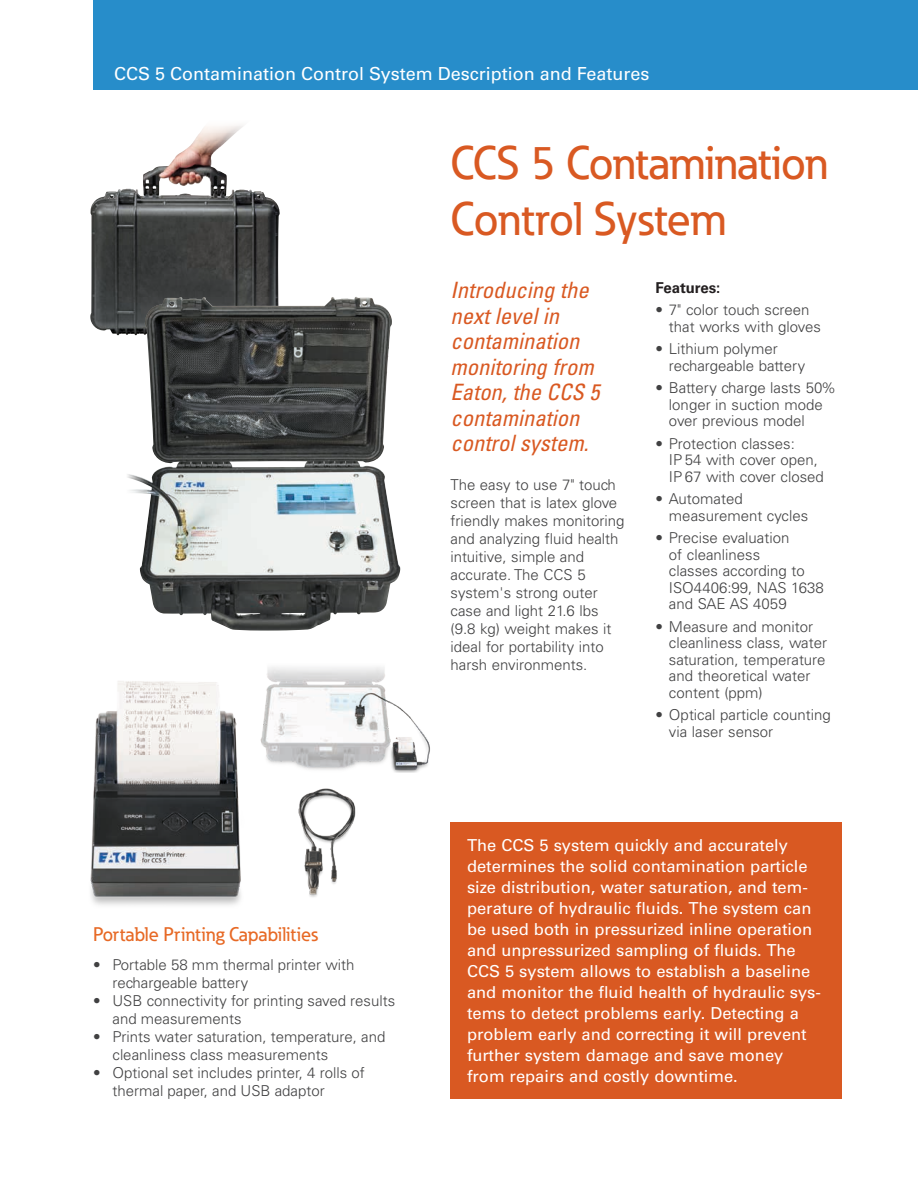
<style>
.page{position:relative;width:918px;height:1188px;background:#fff}
.page>*{position:absolute;margin:0;border:0;box-sizing:border-box;transform-origin:0 0}
.t1{font:500 46.5px/55.8px "Eaton";letter-spacing:-.015em;color:#d95922}
.t2{font:italic condensed 22.5px/25.5px "Univers LT Std";color:#d95922}
.t3{font:500 19.5px "Eaton";color:#e76925}
.t4{font:18px "Univers LT Std";color:#fff}
.t5{font:16.5px/21px "Univers LT Std";color:#fff}
.t6{font:300 15px/16.5px "Univers LT Std";color:#414142}
.t7{font:700 15px "Univers LT Std";color:#231f20}
</style>
<div class="page">
<div style="left:93px;top:0;width:825px;height:90px;background:#278dca"></div>
<img style="left:90px;top:126px;width:121px;height:209px">
<img style="left:124px;top:297px;width:247px;height:334px">
<svg style="left:124px;top:457px;width:25px;height:42px"></svg>
<div style="left:450px;top:822px;width:391px;height:277px;background:#d95922"></div>
<img style="left:90px;top:681px;width:151px;height:224px">
<img style="left:298px;top:788px;width:58px;height:109px">
<img style="left:260px;top:667px;width:170px;height:106px">
<p class="t4" style="left:114px;top:62px;width:537px">CCS 5 Contamination Control System Description and Features</p>
<h1 class="t1" style="left:451px;top:135px;width:379px">CCS 5 Contamination<br>Control System</h1>
<h3 class="t3" style="left:93px;top:922px;width:227px">Portable Printing Capabilities</h3>
<p class="t6" style="left:112px;top:955px;width:244px;line-height:18px;text-indent:-20px">• Portable 58 mm thermal printer with rechargeable battery</p>
<p class="t6" style="left:112px;top:991px;width:284px;line-height:18px;text-indent:-20px">• USB connectivity for printing saved results and measurements</p>
<p class="t6" style="left:112px;top:1027px;width:274px;line-height:18px;text-indent:-20px">• Prints water saturation, temperature, and cleanliness class measurements</p>
<p class="t6" style="left:112px;top:1063px;width:254px;line-height:18px;text-indent:-20px">• Optional set includes printer, 4 rolls of thermal paper, and USB adaptor</p>
<h2 class="t2" style="left:451px;top:277px;width:150px">Introducing the next level in contamination monitoring from<br>Eaton, the CCS 5 contamination control system.</h2>
<p class="t6" style="left:451px;top:475px;width:175px;line-height:18px">The easy to use 7" touch screen that is latex glove friendly makes monitoring and analyzing fluid health intuitive, simple and accurate. The CCS 5 system's strong outer case and light 21.6 lbs (9.8 kg) weight makes it ideal for portability into harsh environments.</p>
<p class="t7" style="left:655px;top:279px;width:66px">Features:</p>
<p class="t6" style="left:669px;top:302px;width:154px;text-indent:-14px">• 7" color touch screen that works with gloves</p>
<p class="t6" style="left:669px;top:341px;width:138px;text-indent:-14px">• Lithium polymer rechargeable battery</p>
<p class="t6" style="left:669px;top:380px;width:169px;text-indent:-14px">• Battery charge lasts 50% longer in suction mode over previous model</p>
<p class="t6" style="left:669px;top:435px;width:156px;text-indent:-14px">• Protection classes:<br>IP 54 with cover open,<br>IP 67 with cover closed</p>
<p class="t6" style="left:669px;top:491px;width:141px;text-indent:-14px">• Automated measurement cycles</p>
<p class="t6" style="left:669px;top:530px;width:156px;text-indent:-14px">• Precise evaluation<br>of cleanliness<br>classes according to<br>ISO4406:99, NAS 1638 and SAE AS 4059</p>
<p class="t6" style="left:669px;top:618px;width:160px;text-indent:-14px">• Measure and monitor cleanliness class, water saturation, temperature and theoretical water content (ppm)</p>
<p class="t6" style="left:669px;top:707px;width:163px;text-indent:-14px">• Optical particle counting via laser sensor</p>
<p class="t5" style="left:467px;top:835px;width:356px">The CCS 5 system quickly and accurately determines the solid contamination particle size distribution, water saturation, and tem&shy;perature of hydraulic fluids. The system can be used both in pressurized inline operation and unpressurized sampling of fluids. The CCS 5 system allows to establish a baseline and monitor the fluid health of hydraulic sys&shy;tems to detect problems early. Detecting a problem early and correcting it will prevent further system damage and save money from repairs and costly downtime.</p>
</div>
